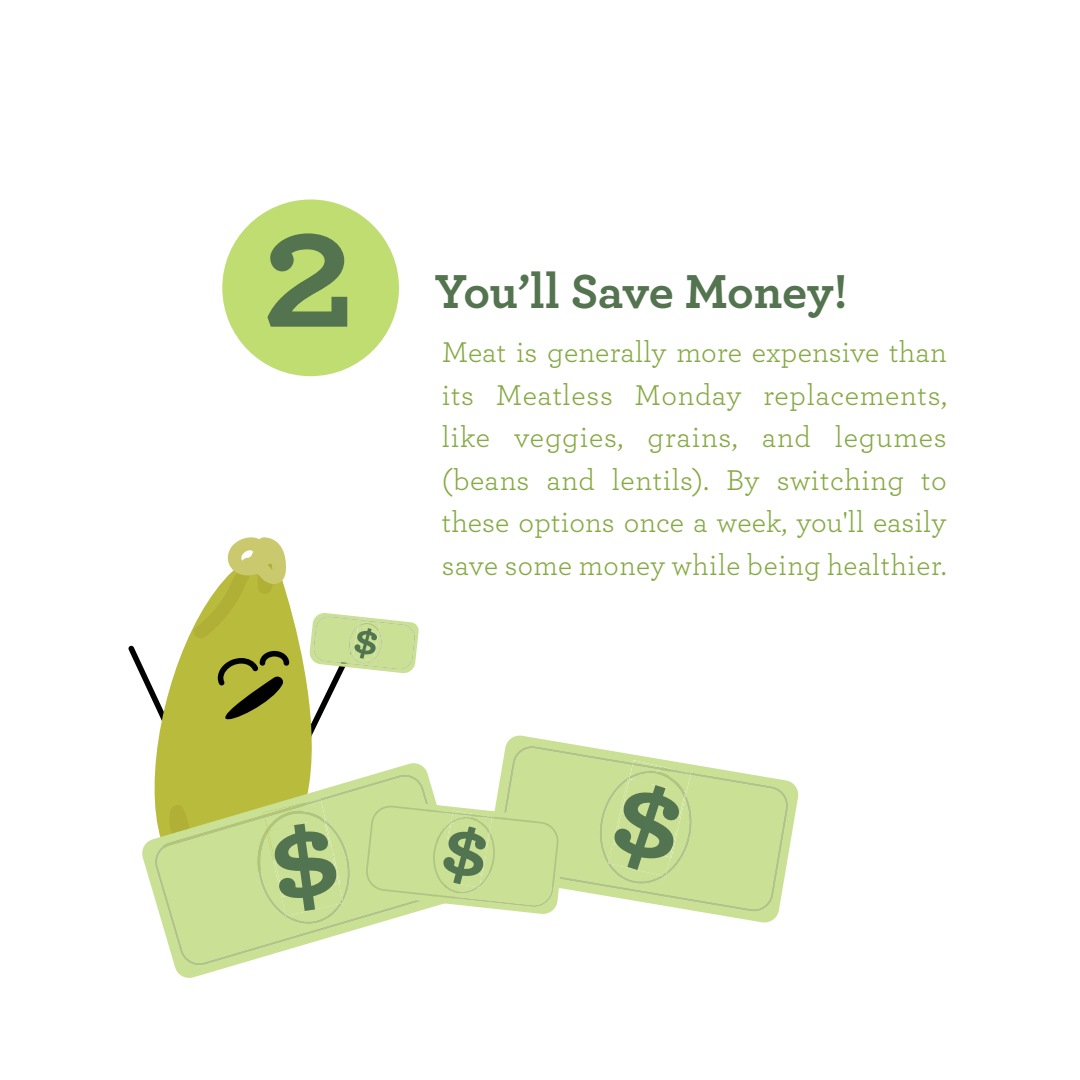
<style>
.page{position:relative;width:1080px;height:1080px;background:#fff}
.page>*{position:absolute;margin:0;border:0;box-sizing:border-box;transform-origin:0 0}
.t1{font:700 175px "Archer";color:#53744f}
.t2{font:700 50px "Archer";letter-spacing:-.01em;color:#53744f}
.t3{font:30px/42.5px "Archer";letter-spacing:.01em;color:#85a943;text-align:justify}
</style>
<div class="page">
<svg style="left:128px;top:596px;width:184px;height:166px;fill:#b9bb3c"></svg>
<svg style="left:218px;top:651px;width:71px;height:73px;background:#88892c"></svg>
<svg style="left:190px;top:537px;width:97px;height:101px"></svg>
<svg style="left:506px;top:735px;width:293px;height:188px"></svg>
<svg style="left:496px;top:744px;width:294px;height:169px;fill:#cae094"></svg>
<svg style="left:142px;top:762px;width:286px;height:216px"></svg>
<svg style="left:153px;top:773px;width:282px;height:194px"></svg>
<div style="left:222px;top:200px;width:177px;height:176px;background:#c0dd72;border-radius:50%"></div>
<svg style="left:598px;top:760px;width:96px;height:125px;background:#c9de95"></svg>
<svg style="left:167px;top:799px;width:185px;height:127px;background:#c6da8a"></svg>
<svg style="left:358px;top:799px;width:208px;height:115px;background:#cce09a"></svg>
<svg style="left:304px;top:613px;width:115px;height:129px"></svg>
<h1 class="t1" style="left:262px;top:130px;width:94px">2</h1>
<h2 class="t2" style="left:435px;top:252px;width:414px">You’ll Save Money!</h2>
<p class="t3" style="left:442px;top:330px;width:507px">Meat is generally more expensive than its Meatless Monday replacements, like veggies, grains, and legumes (beans and lentils). By switching to these options once a week, you'll easily save some money while being healthier.</p>
</div>
